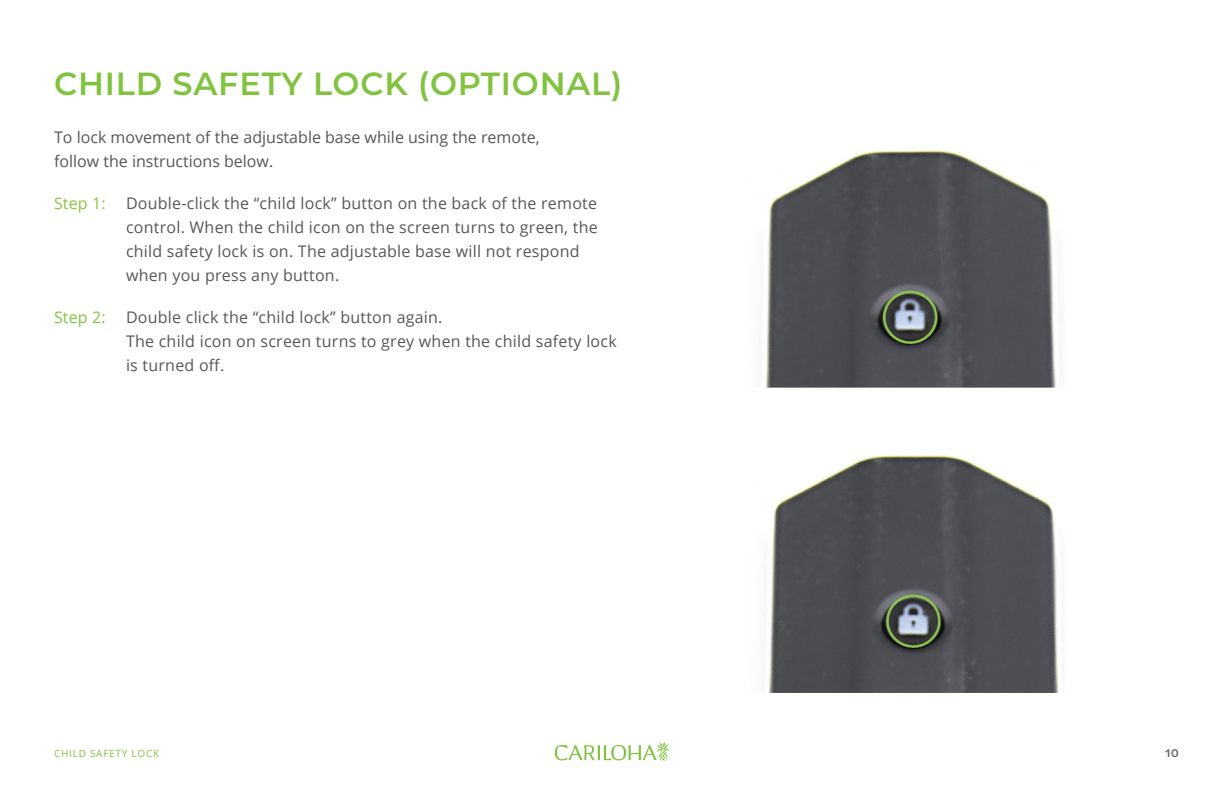
<style>
.page{position:relative;width:1224px;height:792px;background:#fff}
.page>*{position:absolute;margin:0;border:0;box-sizing:border-box;transform-origin:0 0}
.t1{font:600 32px "Montserrat";letter-spacing:.025em;color:#81c340}
.t2{font:16px/24px "Open Sans";letter-spacing:.015em;color:#535859}
.t3{font:16px "Open Sans";color:#8bc63e}
.t4{font:16px "Open Sans";color:#81c340}
.t5{font:600 14px "Open Sans";color:#6e6f6f}
.t6{font:10px "Open Sans";letter-spacing:.075em;color:#81c340}
</style>
<div class="page">
<svg style="left:555px;top:742px;width:114px;height:19px"></svg>
<img style="left:766px;top:150px;width:293px;height:543px">
<p class="t1" style="left:54px;top:61px;width:570px">CHILD SAFETY LOCK (OPTIONAL)</p>
<p class="t2" style="left:54px;top:125px;width:487px">To lock movement of the adjustable base while using the remote,</p>
<p class="t2" style="left:54px;top:149px;width:221px">follow the instructions below.</p>
<p class="t3" style="left:54px;top:192px;width:53px">Step 1:</p>
<p class="t2" style="left:126px;top:191px;width:473px">Double-click the “child lock” button on the back of the remote control. When the child icon on the screen turns to green, the child safety lock is on. The adjustable base will not respond when you press any button.</p>
<p class="t4" style="left:54px;top:306px;width:53px">Step 2:</p>
<p class="t2" style="left:126px;top:305px;width:492px">Double click the “child lock” button again.<br>The child icon on screen turns to grey when the child safety lock is turned off.</p>
<p class="t6" style="left:54px;top:746px;width:107px">CHILD SAFETY LOCK</p>
<p class="t5" style="left:1165px;top:742px;width:16px">10</p>
</div>
